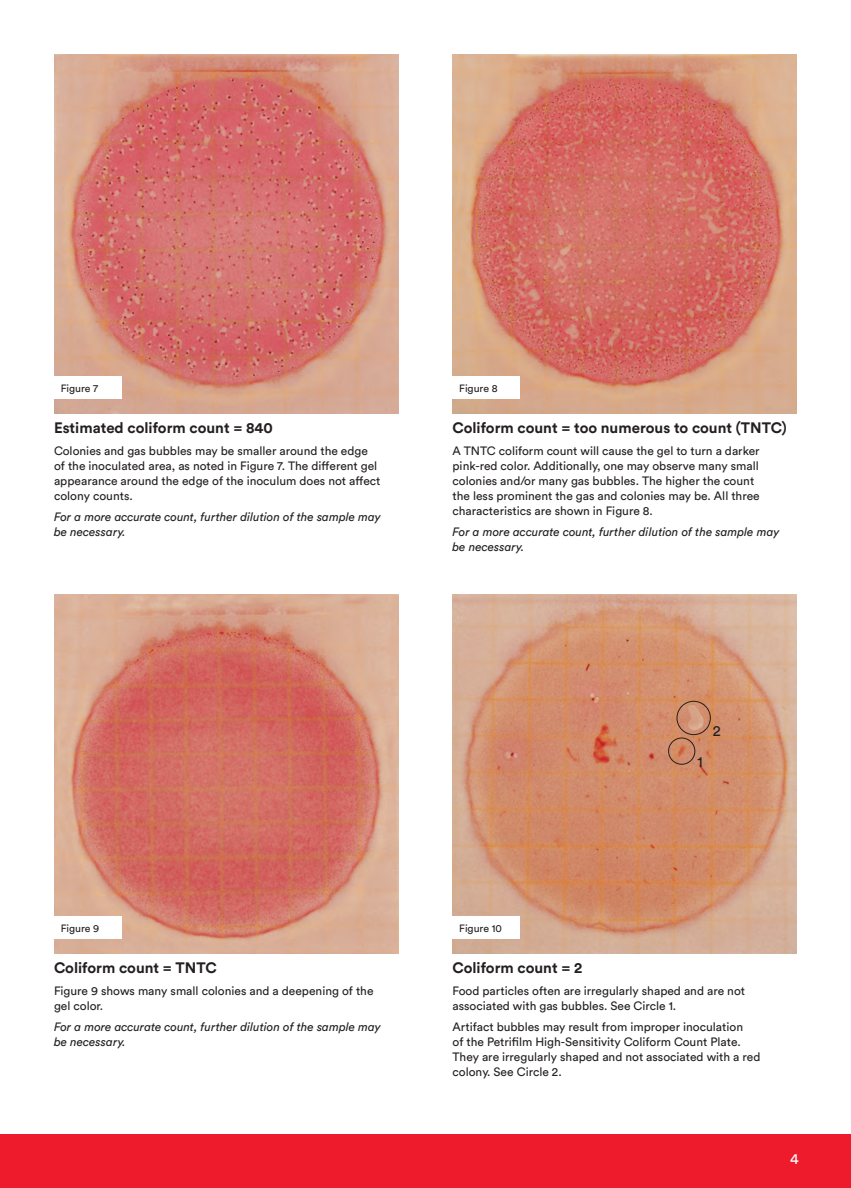
<style>
.page{position:relative;width:851px;height:1188px;background:#fff}
.page>*{position:absolute;margin:0;border:0;box-sizing:border-box;transform-origin:0 0}
.t1{font:700 15px "Circular Std";color:#231f20}
.t2{font:15px "Circular Std";color:#231f20}
.t3{font:15px "Circular Std";color:#fff}
.t4{font:12px/15px "Circular Std";color:#231f20}
.t5{font:italic 12px/15px "Circular Std";color:#231f20}
.t6{font:10.5px "Circular Std";letter-spacing:-.005em;color:#231f20}
</style>
<div class="page">
<img style="left:452px;top:594px;width:344px;height:360px">
<img style="left:54px;top:594px;width:344px;height:360px">
<img style="left:452px;top:54px;width:344px;height:360px">
<img style="left:54px;top:54px;width:344px;height:360px">
<div style="left:0;top:1134px;width:850px;height:54px;background:#ee1b2d"></div>
<div style="left:668px;top:738px;width:27px;height:27px;border:1px solid #231f20;border-radius:50%"></div>
<div style="left:676px;top:701px;width:34px;height:34px;border:1px solid #231f20;border-radius:50%"></div>
<div style="left:54px;top:376px;width:68px;height:23px;background:#fff"></div>
<div style="left:54px;top:916px;width:68px;height:23px;background:#fff"></div>
<div style="left:452px;top:376px;width:68px;height:23px;background:#fff"></div>
<div style="left:452px;top:916px;width:68px;height:23px;background:#fff"></div>
<p class="t6" style="left:61px;top:382px;width:39px">Figure 7</p>
<p class="t1" style="left:54px;top:418px;width:220px">Estimated coliform count = 840</p>
<p class="t4" style="left:54px;top:443px;width:328px">Colonies and gas bubbles may be smaller around the edge of the inoculated area, as noted in Figure 7. The different gel appearance around the edge of the inoculum does not affect colony counts.</p>
<p class="t5" style="left:54px;top:510px;width:328px">For a more accurate count, further dilution of the sample may be necessary.</p>
<p class="t6" style="left:61px;top:922px;width:40px">Figure 9</p>
<p class="t1" style="left:54px;top:958px;width:164px">Coliform count = TNTC</p>
<p class="t4" style="left:54px;top:983px;width:321px">Figure 9 shows many small colonies and a deepening of the gel color.</p>
<p class="t5" style="left:54px;top:1020px;width:328px">For a more accurate count, further dilution of the sample may be necessary.</p>
<p class="t6" style="left:459px;top:382px;width:40px">Figure 8</p>
<p class="t1" style="left:452px;top:418px;width:336px">Coliform count = too numerous to count (TNTC)</p>
<p class="t4" style="left:452px;top:443px;width:309px">A TNTC coliform count will cause the gel to turn a darker pink-red color. Additionally, one may observe many small colonies and/or many gas bubbles. The higher the count the less prominent the gas and colonies may be. All three characteristics are shown in Figure 8.</p>
<p class="t5" style="left:452px;top:525px;width:328px">For a more accurate count, further dilution of the sample may be necessary.</p>
<p class="t6" style="left:459px;top:922px;width:44px">Figure 10</p>
<p class="t2" style="left:697px;top:753px;width:7px">1</p>
<p class="t2" style="left:712px;top:722px;width:9px">2</p>
<p class="t1" style="left:452px;top:958px;width:131px">Coliform count = 2</p>
<p class="t4" style="left:452px;top:983px;width:294px">Food particles often are irregularly shaped and are not associated with gas bubbles. See Circle 1.</p>
<p class="t4" style="left:452px;top:1020px;width:309px">Artifact bubbles may result from improper inoculation<br>of the Petrifilm High-Sensitivity Coliform Count Plate.<br>They are irregularly shaped and not associated with a red colony. See Circle 2.</p>
<p class="t3" style="left:790px;top:1150px;width:10px">4</p>
</div>
